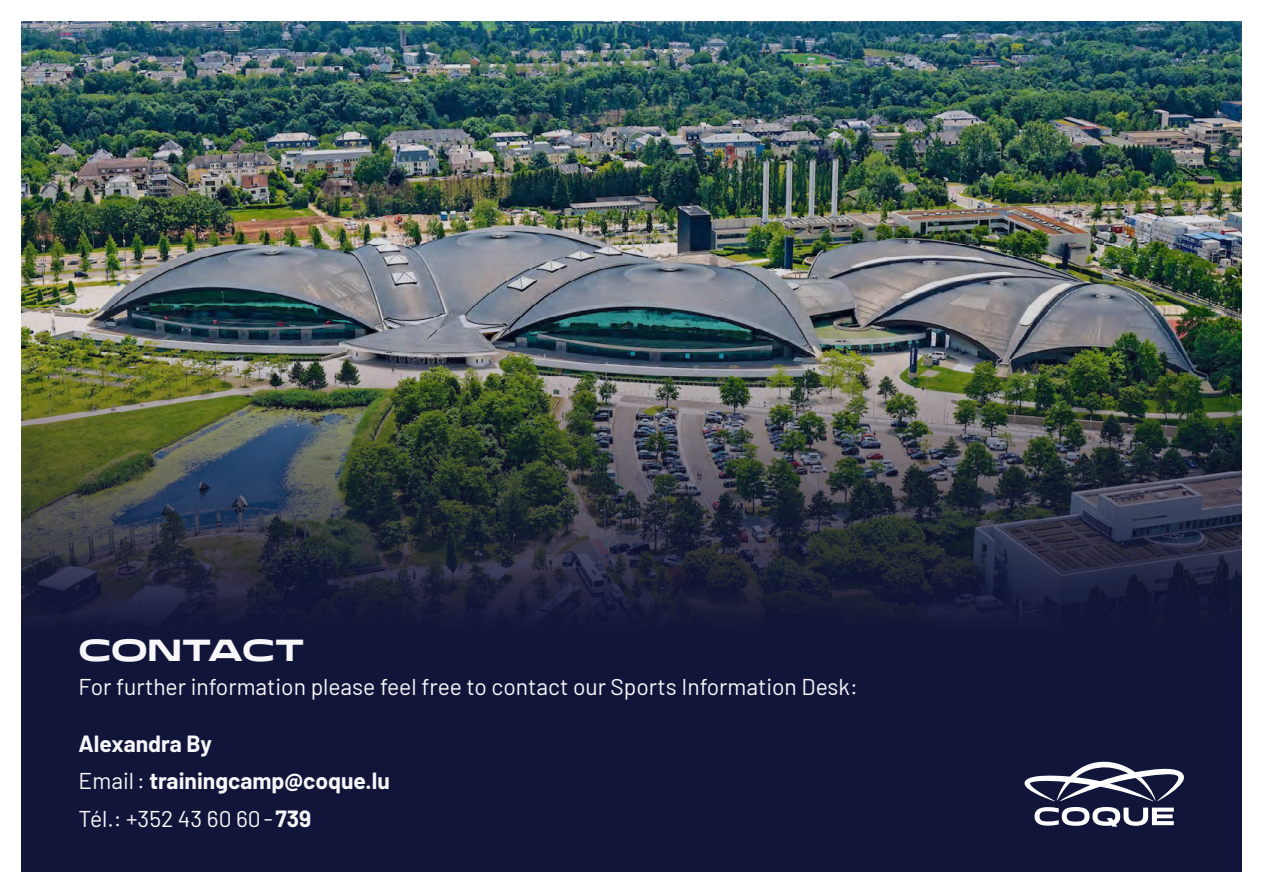
<style>
.page{position:relative;width:1263px;height:893px;background:#fff}
.page>*{position:absolute;margin:0;border:0;box-sizing:border-box;transform-origin:0 0}
.t1{font:700 30.45px "Taruno Wide";letter-spacing:-.005em;color:#f7f7f9}
.t2{font:22.8px "Barlow";color:#f7f7f9}
.t3{font:700 22.8px/37.2px "Barlow";color:#f7f7f9}
.s1{font-weight:400}
</style>
<div class="page">
<div style="left:21px;top:21px;width:1221px;height:851px;background:#111539"></div>
<img style="left:21px;top:21px;width:1221px;height:596px">
<svg style="left:1034px;top:807px;width:140px;height:20px"></svg>
<svg style="left:1024px;top:762px;width:160px;height:39px"></svg>
<h1 class="t1" style="left:79px;top:632px;width:227px">CONTACT</h1>
<p class="t2" style="left:79px;top:670px;width:781px">For further information please feel free to contact our Sports Information Desk:</p>
<p class="t3" style="left:79px;top:724px;width:313px">Alexandra By<br><span class="s1">Email:</span> trainingcamp@coque.lu<br><span class="s1">Tél.: +352 43 60 60-</span> 739</p>
</div>
